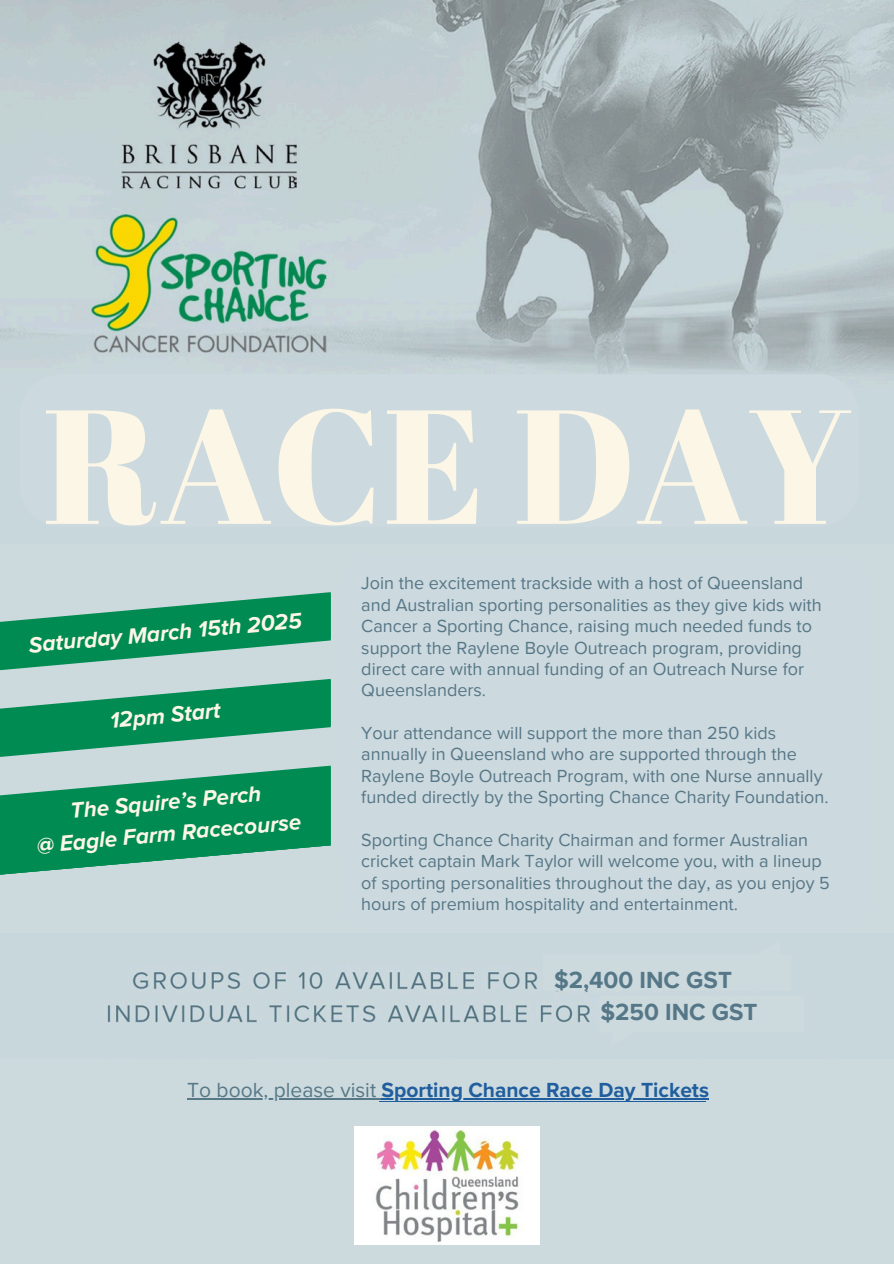
<style>
.page{position:relative;width:894px;height:1264px;background:#fff}
.page>*{position:absolute;margin:0;border:0;box-sizing:border-box;transform-origin:0 0}
.t1{font:162px "Abril Fatface";color:#fcf6e6}
.t2{font:700 24px "Proxima Nova";color:#567788}
.t3{font:italic 700 22.5px/31.5px "Proxima Nova";color:#fcf6e6;text-align:center}
.t4{font:700 21px "Proxima Nova";color:#215e9e}
.t5{font:18px/21.3px "Proxima Nova";color:#577786}
.s1{font-weight:400;color:#577887}
</style>
<div class="page">
<div style="left:0;top:0;width:893px;height:1263px;background:#ccdade"></div>
<hr style="left:379px;top:1101px;width:327px;height:1px;background:#215e9e">
<img style="left:354px;top:1126px;width:185px;height:118px">
<svg style="left:0;top:679px;width:330px;height:78px"></svg>
<svg style="left:0;top:765px;width:330px;height:79px;fill:#008b52"></svg>
<img style="left:0;top:0;width:893px;height:376px">
<svg style="left:19px;top:374px;width:840px;height:2px"></svg>
<svg style="left:0;top:592px;width:330px;height:78px"></svg>
<svg style="left:0;top:844px;width:331px;height:31px"></svg>
<img style="left:107px;top:971px;width:435px;height:52px">
<hr style="left:187px;top:1098px;width:194px;height:1px;background:#577887">
<hr style="left:381px;top:1098px;width:328px;height:1px;background:#215e9e">
<svg style="left:542px;top:990px;width:49px;height:33px"></svg>
<p class="t1" style="left:44px;top:352px;width:809px">RACE DAY</p>
<p class="t3" style="left:28px;top:629px;width:275px;rotate:-5deg">Saturday March 15th 2025</p>
<p class="t3" style="left:109px;top:705px;width:112px;rotate:-5deg">12pm Start</p>
<p class="t3" style="left:32px;top:798px;width:267px;rotate:-5deg">The Squire’s Perch<br>@ Eagle Farm Racecourse</p>
<p class="t5" style="left:361px;top:573px;width:462px">Join the excitement trackside with a host of Queensland and Australian sporting personalities as they give kids with Cancer a Sporting Chance, raising much needed funds to support the Raylene Boyle Outreach program, providing direct care with annual funding of an Outreach Nurse for Queenslanders.</p>
<h1 class="t5" style="left:361px;top:722px;width:468px">Your attendance will support the more than 250 kids annually in Queensland who are supported through the Raylene Boyle Outreach Program, with one Nurse annually funded directly by the Sporting Chance Charity Foundation.</h1>
<p class="t5" style="left:361px;top:829px;width:470px">Sporting Chance Charity Chairman and former Australian cricket captain Mark Taylor will welcome you, with a lineup of sporting personalities throughout the day, as you enjoy 5 hours of premium hospitality and entertainment.</p>
<h3 class="t2" style="left:554px;top:965px;width:179px">$2,400 INC GST</h3>
<h3 class="t2" style="left:600px;top:997px;width:159px">$250 INC GST</h3>
<p class="t4" style="left:187px;top:1077px;width:523px"><span class="s1">To book, please visit</span> Sporting Chance Race Day Tickets</p>
</div>
